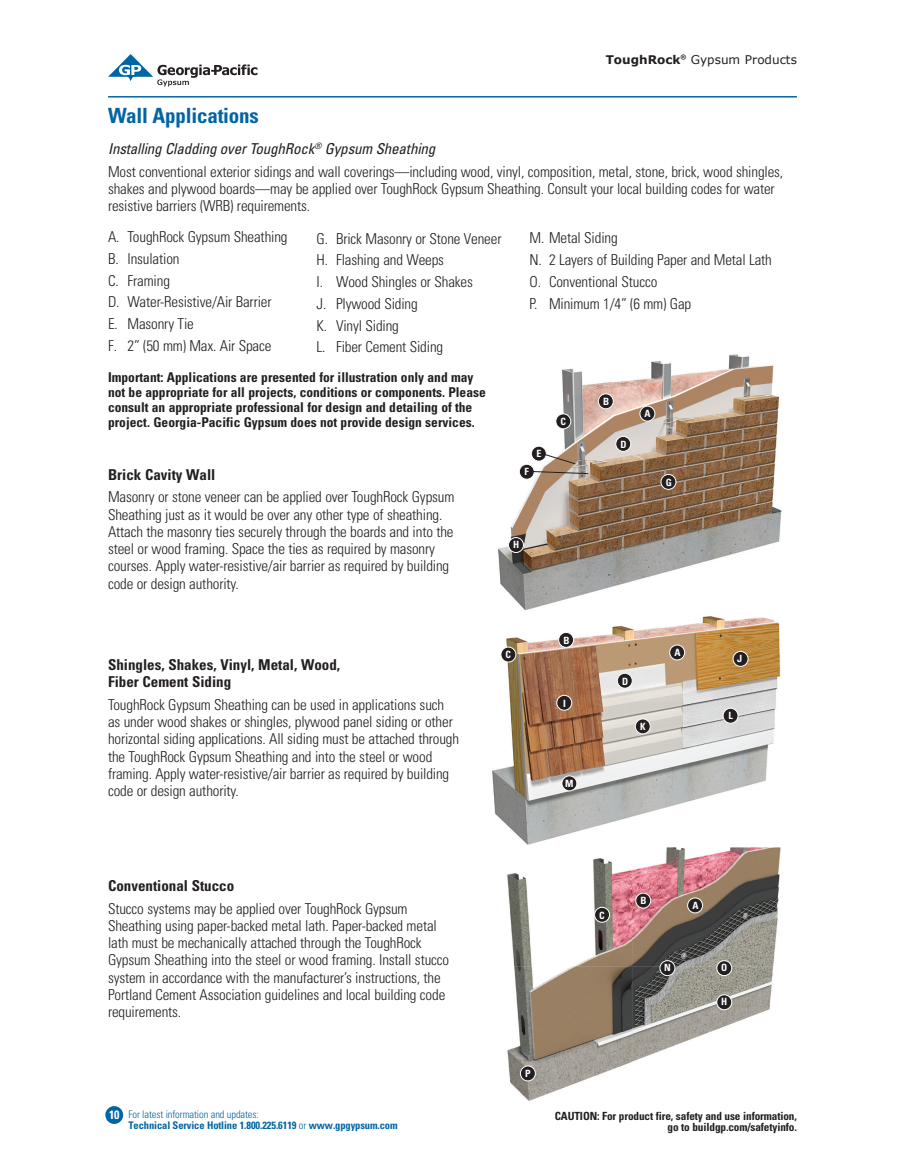
<style>
.page{position:relative;width:905px;height:1175px;background:#fff}
.page>*{position:absolute;margin:0;border:0;box-sizing:border-box;transform-origin:0 0}
.t1{font:700 condensed 21px "Univers LT Std";letter-spacing:-.01em;color:#0065a4}
.t2{font:300 condensed 15px/17.2px "Univers LT Std";letter-spacing:-.01em;color:#231f20}
.t3{font:700 condensed 15px/17.2px "Univers LT Std";color:#231f20}
.t4{font:700 condensed 13.5px/15px "Univers LT Std";color:#231f20}
.t5{font:12px "Verdana";color:#231f20}
.t6{font:700 condensed 12px "Univers LT Std";color:#fff}
.t7{font:700 condensed 11.25px/11.2px "Univers LT Std";letter-spacing:-.01em;color:#231f20;text-align:right}
.t8{font:700 condensed 10.5px/11.2px "Univers LT Std";letter-spacing:-.01em;color:#0065a4}
.t9{font:700 condensed 10.05px "Univers LT Std";color:#fff}
.s1{font-weight:700}
.s2{font-weight:400;font-style:italic}
.s3{font-weight:300}
</style>
<div class="page">
<svg style="left:108px;top:54px;width:149px;height:32px"></svg>
<hr style="left:108px;top:96px;width:688px;height:2px;background:#0065a4">
<div style="left:106px;top:1106px;width:16px;height:17px;background:#0065a4;border-radius:50%"></div>
<div style="left:105px;top:1106px;width:18px;height:17px;border:2px solid #0065a4;border-radius:50%"></div>
<img style="left:507px;top:858px;width:125px;height:108px">
<img style="left:632px;top:847px;width:149px;height:215px">
<img style="left:507px;top:966px;width:125px;height:135px">
<div style="left:687px;top:898px;width:15px;height:15px;background:#231f20;border-radius:50%"></div>
<div style="left:687px;top:897px;width:16px;height:16px;border:1px solid #fff;border-radius:50%"></div>
<div style="left:635px;top:893px;width:15px;height:15px;background:#231f20;border-radius:50%"></div>
<div style="left:635px;top:892px;width:16px;height:16px;border:1px solid #fff;border-radius:50%"></div>
<div style="left:594px;top:907px;width:15px;height:15px;background:#231f20;border-radius:50%"></div>
<div style="left:594px;top:907px;width:16px;height:15px;border:1px solid #fff;border-radius:50%"></div>
<div style="left:716px;top:994px;width:15px;height:15px;background:#231f20;border-radius:50%"></div>
<div style="left:716px;top:994px;width:16px;height:16px;border:1px solid #fff;border-radius:50%"></div>
<div style="left:716px;top:960px;width:15px;height:15px;background:#231f20;border-radius:50%"></div>
<div style="left:716px;top:960px;width:16px;height:16px;border:1px solid #fff;border-radius:50%"></div>
<div style="left:660px;top:960px;width:15px;height:15px;background:#231f20;border-radius:50%"></div>
<div style="left:659px;top:960px;width:16px;height:16px;border:1px solid #fff;border-radius:50%"></div>
<div style="left:520px;top:1066px;width:15px;height:14px;background:#231f20;border-radius:50%"></div>
<div style="left:520px;top:1065px;width:15px;height:16px;border:1px solid #fff;border-radius:50%"></div>
<img style="left:498px;top:354px;width:284px;height:257px">
<div style="left:640px;top:406px;width:15px;height:15px;background:#231f20;border-radius:50%"></div>
<div style="left:639px;top:406px;width:16px;height:15px;border:1px solid #fff;border-radius:50%"></div>
<div style="left:598px;top:394px;width:15px;height:15px;background:#231f20;border-radius:50%"></div>
<div style="left:598px;top:393px;width:15px;height:16px;border:1px solid #fff;border-radius:50%"></div>
<div style="left:556px;top:414px;width:14px;height:15px;background:#231f20;border-radius:50%"></div>
<div style="left:555px;top:413px;width:16px;height:16px;border:1px solid #fff;border-radius:50%"></div>
<div style="left:615px;top:436px;width:15px;height:15px;background:#231f20;border-radius:50%"></div>
<div style="left:615px;top:436px;width:16px;height:16px;border:1px solid #fff;border-radius:50%"></div>
<div style="left:531px;top:446px;width:15px;height:15px;background:#231f20;border-radius:50%"></div>
<div style="left:531px;top:446px;width:15px;height:15px;border:1px solid #fff;border-radius:50%"></div>
<svg style="left:543px;top:453px;width:33px;height:12px"></svg>
<div style="left:519px;top:464px;width:15px;height:15px;background:#231f20;border-radius:50%"></div>
<div style="left:519px;top:464px;width:15px;height:15px;border:1px solid #fff;border-radius:50%"></div>
<svg style="left:532px;top:471px;width:57px;height:3px"></svg>
<div style="left:661px;top:474px;width:15px;height:15px;background:#231f20;border-radius:50%"></div>
<div style="left:660px;top:474px;width:16px;height:16px;border:1px solid #fff;border-radius:50%"></div>
<div style="left:508px;top:537px;width:15px;height:15px;background:#231f20;border-radius:50%"></div>
<div style="left:508px;top:537px;width:16px;height:16px;border:1px solid #fff;border-radius:50%"></div>
<div style="left:108px;top:372px;width:400px;height:75px;background:#fff"></div>
<img style="left:492px;top:616px;width:289px;height:229px">
<div style="left:669px;top:645px;width:15px;height:15px;background:#231f20;border-radius:50%"></div>
<div style="left:669px;top:644px;width:16px;height:16px;border:1px solid #fff;border-radius:50%"></div>
<div style="left:558px;top:632px;width:15px;height:15px;background:#231f20;border-radius:50%"></div>
<div style="left:558px;top:632px;width:16px;height:15px;border:1px solid #fff;border-radius:50%"></div>
<div style="left:501px;top:647px;width:15px;height:15px;background:#231f20;border-radius:50%"></div>
<div style="left:500px;top:646px;width:16px;height:16px;border:1px solid #fff;border-radius:50%"></div>
<div style="left:635px;top:719px;width:15px;height:15px;background:#231f20;border-radius:50%"></div>
<div style="left:635px;top:718px;width:15px;height:16px;border:1px solid #fff;border-radius:50%"></div>
<div style="left:723px;top:708px;width:15px;height:15px;background:#231f20;border-radius:50%"></div>
<div style="left:722px;top:708px;width:16px;height:15px;border:1px solid #fff;border-radius:50%"></div>
<div style="left:562px;top:776px;width:15px;height:15px;background:#231f20;border-radius:50%"></div>
<div style="left:561px;top:775px;width:16px;height:16px;border:1px solid #fff;border-radius:50%"></div>
<div style="left:733px;top:651px;width:15px;height:15px;background:#231f20;border-radius:50%"></div>
<div style="left:732px;top:651px;width:16px;height:15px;border:1px solid #fff;border-radius:50%"></div>
<div style="left:556px;top:695px;width:15px;height:15px;background:#231f20;border-radius:50%"></div>
<div style="left:556px;top:695px;width:16px;height:15px;border:1px solid #fff;border-radius:50%"></div>
<div style="left:617px;top:673px;width:15px;height:15px;background:#231f20;border-radius:50%"></div>
<div style="left:617px;top:673px;width:15px;height:15px;border:1px solid #fff;border-radius:50%"></div>
<p class="t5" style="left:605px;top:52px;width:193px"><span class="s1">ToughRock</span><sup>®</sup> Gypsum Products</p>
<h1 class="t1" style="left:108px;top:103px;width:152px">Wall Applications</h1>
<p class="t2" style="left:108px;top:137px;width:676px;line-height:22.6px"><span class="s2">Installing Cladding over ToughRock</span><sup>®</sup> <span class="s2">Gypsum Sheathing<br></span>Most conventional exterior sidings and wall coverings—including wood, vinyl, composition, metal, stone, brick, wood shingles,</p>
<p class="t2" style="left:108px;top:180px;width:668px">shakes and plywood boards—may be applied over ToughRock Gypsum Sheathing. Consult your local building codes for water resistive barriers (WRB) requirements.</p>
<p class="t2" style="left:108px;top:226px;width:181px;line-height:21.8px">A. ToughRock Gypsum Sheathing<br>B. Insulation<br>C. Framing<br>D. Water-Resistive/Air Barrier<br>E. Masonry Tie<br>F. 2” (50 mm) Max. Air Space</p>
<p class="t2" style="left:316px;top:227px;width:186px;line-height:21.8px">G. Brick Masonry or Stone Veneer<br>H. Flashing and Weeps<br>I. Wood Shingles or Shakes<br>J. Plywood Siding<br>K. Vinyl Siding<br>L. Fiber Cement Siding</p>
<p class="t2" style="left:529px;top:227px;width:244px;line-height:21.8px">M. Metal Siding<br>N. 2 Layers of Building Paper and Metal Lath<br>O. Conventional Stucco<br>P. Minimum 1/4” (6 mm) Gap</p>
<p class="t4" style="left:108px;top:370px;width:379px">Important: Applications are presented for illustration only and may not be appropriate for all projects, conditions or components. Please consult an appropriate professional for design and detailing of the project. Georgia-Pacific Gypsum does not provide design services.</p>
<p class="t3" style="left:108px;top:466px;width:109px">Brick Cavity Wall</p>
<p class="t2" style="left:108px;top:488px;width:348px">Masonry or stone veneer can be applied over ToughRock Gypsum Sheathing just as it would be over any other type of sheathing.<br>Attach the masonry ties securely through the boards and into the steel or wood framing. Space the ties as required by masonry courses. Apply water-resistive/air barrier as required by building code or design authority.</p>
<p class="t3" style="left:108px;top:656px;width:234px">Shingles, Shakes, Vinyl, Metal, Wood,<br>Fiber Cement Siding</p>
<p class="t2" style="left:108px;top:696px;width:352px">ToughRock Gypsum Sheathing can be used in applications such as under wood shakes or shingles, plywood panel siding or other horizontal siding applications. All siding must be attached through the ToughRock Gypsum Sheathing and into the steel or wood framing. Apply water-resistive/air barrier as required by building code or design authority.</p>
<p class="t9" style="left:524px;top:465px;width:6px">F</p>
<p class="t9" style="left:536px;top:447px;width:6px">E</p>
<p class="t9" style="left:560px;top:415px;width:7px">C</p>
<p class="t9" style="left:513px;top:538px;width:8px">H</p>
<p class="t9" style="left:505px;top:648px;width:7px">C</p>
<p class="t9" style="left:563px;top:634px;width:8px">B</p>
<p class="t9" style="left:563px;top:697px;width:4px">I</p>
<p class="t9" style="left:565px;top:777px;width:10px">M</p>
<p class="t9" style="left:603px;top:395px;width:8px">B</p>
<p class="t9" style="left:620px;top:438px;width:8px">D</p>
<p class="t9" style="left:644px;top:407px;width:8px">A</p>
<p class="t9" style="left:665px;top:476px;width:8px">G</p>
<p class="t9" style="left:622px;top:675px;width:8px">D</p>
<p class="t9" style="left:640px;top:720px;width:7px">K</p>
<p class="t9" style="left:674px;top:646px;width:8px">A</p>
<p class="t9" style="left:737px;top:652px;width:6px">J</p>
<p class="t9" style="left:728px;top:709px;width:6px">L</p>
<p class="t3" style="left:108px;top:877px;width:128px">Conventional Stucco</p>
<p class="t2" style="left:108px;top:899px;width:343px">Stucco systems may be applied over ToughRock Gypsum Sheathing using paper-backed metal lath. Paper-backed metal lath must be mechanically attached through the ToughRock Gypsum Sheathing into the steel or wood framing. Install stucco system in accordance with the manufacturer’s instructions, the Portland Cement Association guidelines and local building code requirements.</p>
<p class="t9" style="left:525px;top:1066px;width:7px">P</p>
<p class="t9" style="left:599px;top:909px;width:7px">C</p>
<p class="t9" style="left:640px;top:894px;width:8px">B</p>
<p class="t9" style="left:692px;top:898px;width:8px">A</p>
<p class="t9" style="left:664px;top:961px;width:8px">N</p>
<p class="t9" style="left:721px;top:961px;width:8px">O</p>
<p class="t9" style="left:721px;top:995px;width:8px">H</p>
<p class="t6" style="left:109px;top:1107px;width:12px">10</p>
<p class="t8" style="left:128px;top:1108px;width:271px"><span class="s3">For latest information and updates:<br></span>Technical Service Hotline 1.800.225.6119 <span class="s3">or</span> www.gpgypsum.com</p>
<p class="t7" style="left:555px;top:1110px;width:243px">CAUTION: For product fire, safety and use information, go to buildgp.com/safetyinfo.</p>
</div>
